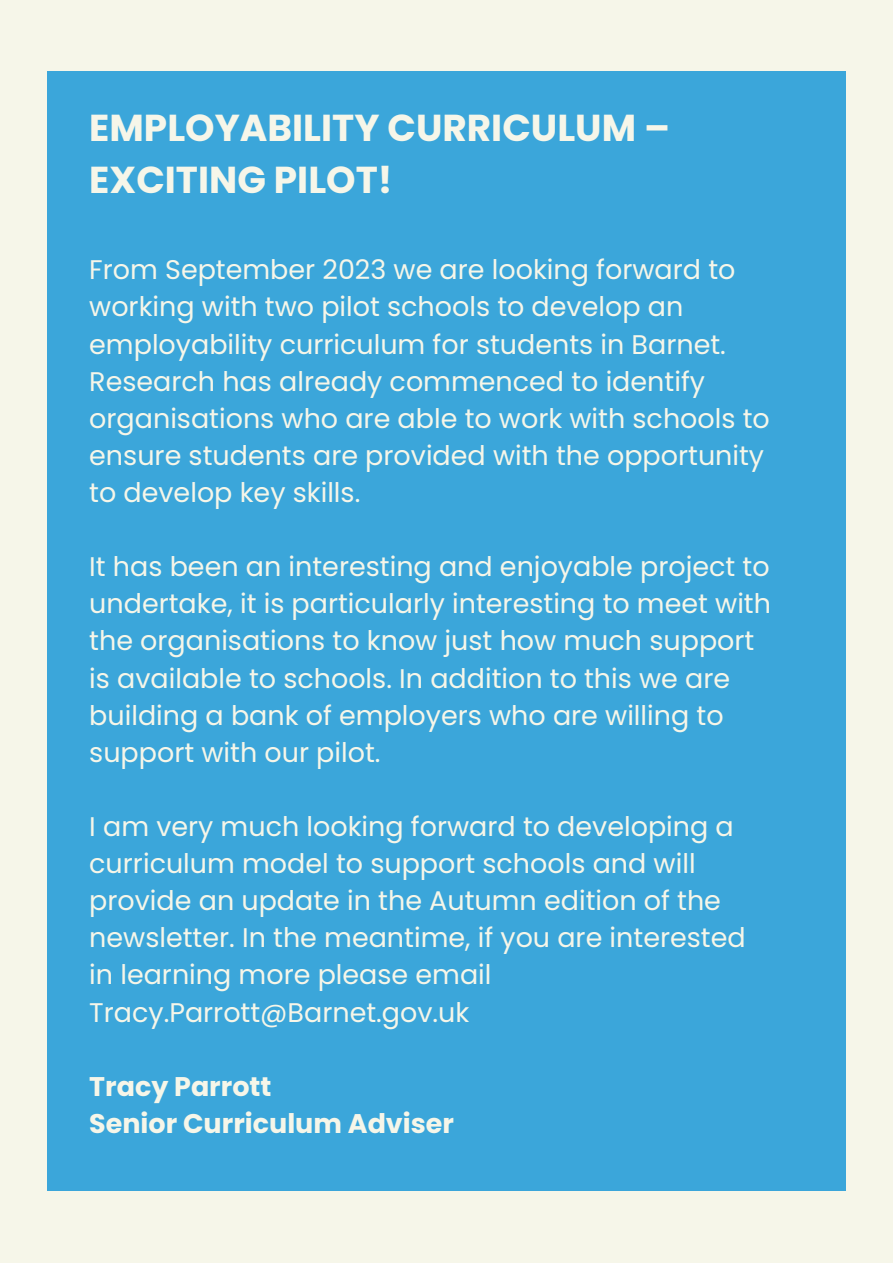
<style>
.page{position:relative;width:893px;height:1264px;background:#fff}
.page>*{position:absolute;margin:0;border:0;box-sizing:border-box;transform-origin:0 0}
.t1{font:700 37.5px "Poppins";color:#f6f6e9}
.t2{font:27px/37px "Poppins";color:#f6f6e9}
.t3{font:700 27px "Poppins";color:#f6f6e9}
</style>
<div class="page">
<div style="left:0;top:0;width:892px;height:1262px;background:#f6f6e9"></div>
<div style="left:47px;top:72px;width:798px;height:1118px;background:#3ba6da"></div>
<p class="t1" style="left:89px;top:102px;width:582px">EMPLOYABILITY CURRICULUM –</p>
<p class="t1" style="left:89px;top:154px;width:305px">EXCITING PILOT!</p>
<p class="t2" style="left:89px;top:251px;width:682px">From September 2023 we are looking forward to working with two pilot schools to develop an employability curriculum for students in Barnet.<br>Research has already commenced to identify organisations who are able to work with schools to ensure students are provided with the opportunity to develop key skills.</p>
<p class="t2" style="left:89px;top:548px;width:683px">It has been an interesting and enjoyable project to undertake, it is particularly interesting to meet with the organisations to know just how much support is available to schools. In addition to this we are building a bank of employers who are willing to support with our pilot.</p>
<p class="t2" style="left:89px;top:808px;width:658px">I am very much looking forward to developing a curriculum model to support schools and will provide an update in the Autumn edition of the newsletter. In the meantime, if you are interested in learning more please email Tracy.Parrott@Barnet.gov.uk</p>
<p class="t3" style="left:89px;top:1067px;width:184px">Tracy Parrott</p>
<p class="t3" style="left:89px;top:1104px;width:366px">Senior Curriculum Adviser</p>
</div>
